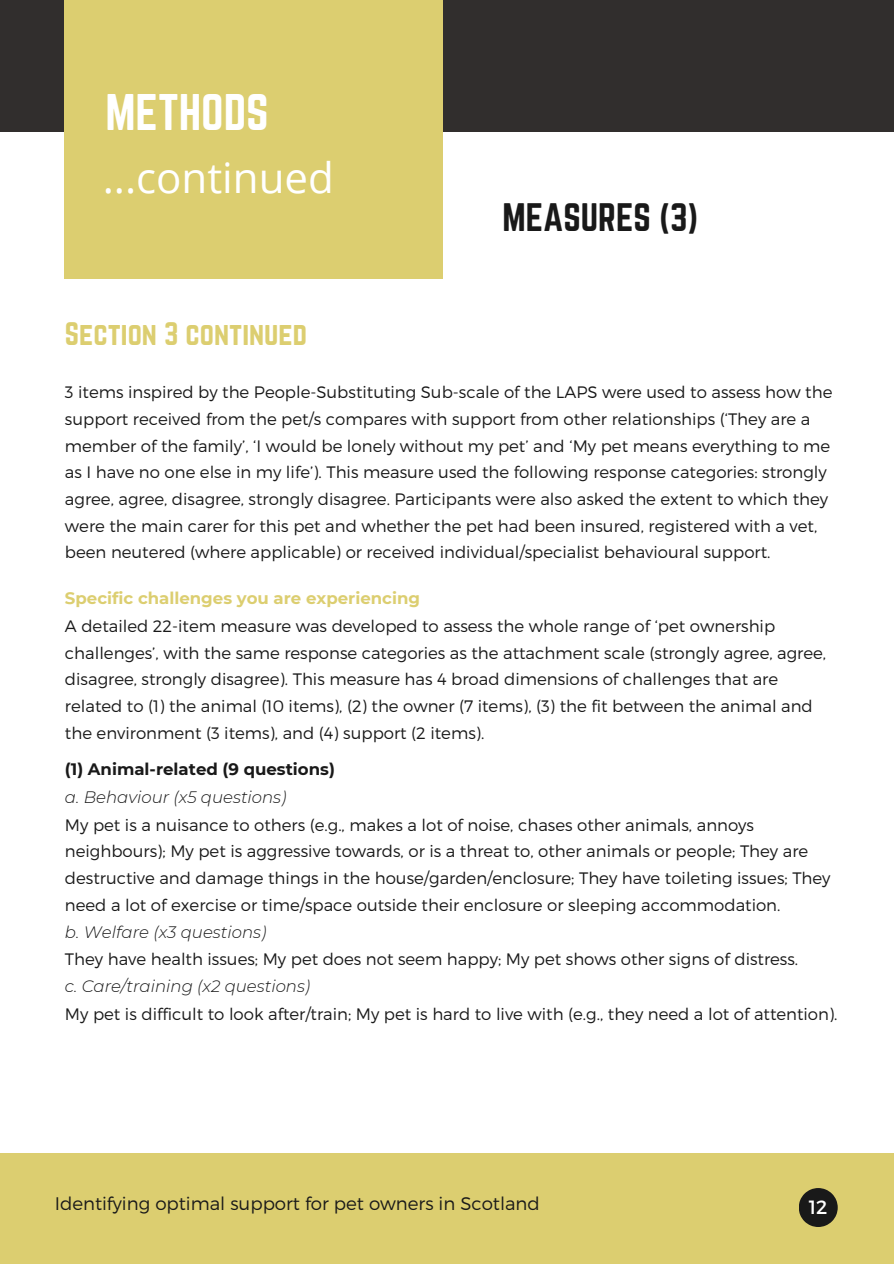
<style>
.page{position:relative;width:894px;height:1264px;background:#fff}
.page>*{position:absolute;margin:0;border:0;box-sizing:border-box;transform-origin:0 0}
.t1{font:45px "Norwester";color:#fff}
.t2{font:42px "Open Sans";color:#fff}
.t3{font:34.8px "Norwester";color:#191919}
.t4{font:28.5px "Norwester";color:#dcce70}
.t5{font:19.2px "Montserrat";color:#fff}
.t6{font:300 18.15px "Montserrat";color:#191919}
.t7{font:300 16.5px/26.7px "Montserrat";color:#191919}
.t8{font:italic 300 16.5px "Montserrat";color:#191919}
.t9{font:700 16.5px "Montserrat";color:#dcce70}
.t10{font:700 16.5px "Montserrat";color:#191919}
</style>
<div class="page">
<div style="left:0;top:1153px;width:893px;height:110px;background:#dcce70"></div>
<svg style="left:799px;top:1188px;width:38px;height:38px"></svg>
<div style="left:0;top:0;width:893px;height:132px;background:#312e2d"></div>
<div style="left:65px;top:0;width:377px;height:279px;background:#dcce70"></div>
<h1 class="t1" style="left:105px;top:85px;width:165px">METHODS</h1>
<h2 class="t2" style="left:103px;top:148px;width:232px">...continued</h2>
<h3 class="t4" style="left:65px;top:316px;width:243px">Section 3 continued</h3>
<h3 class="t3" style="left:502px;top:197px;width:197px">MEASURES (3)</h3>
<p class="t7" style="left:65px;top:378px;width:768px">3 items inspired by the People-Substituting Sub-scale of the LAPS were used to assess how the support received from the pet/s compares with support from other relationships (‘They are a member of the family’, ‘I would be lonely without my pet’ and ‘My pet means everything to me as I have no one else in my life’). This measure used the following response categories: strongly agree, agree, disagree, strongly disagree. Participants were also asked the extent to which they were the main carer for this pet and whether the pet had been insured, registered with a vet, been neutered (where applicable) or received individual/specialist behavioural support.</p>
<p class="t9" style="left:65px;top:588px;width:356px">Specific challenges you are experiencing</p>
<p class="t7" style="left:65px;top:612px;width:762px">A detailed 22-item measure was developed to assess the whole range of ‘pet ownership challenges’, with the same response categories as the attachment scale (strongly agree, agree, disagree, strongly disagree). This measure has 4 broad dimensions of challenges that are related to (1) the animal (10 items), (2) the owner (7 items), (3) the fit between the animal and the environment (3 items), and (4) support (2 items).</p>
<p class="t10" style="left:65px;top:759px;width:271px">(1) Animal-related (9 questions)</p>
<p class="t8" style="left:65px;top:787px;width:223px">a. Behaviour (x5 questions)</p>
<p class="t7" style="left:65px;top:810px;width:766px">My pet is a nuisance to others (e.g., makes a lot of noise, chases other animals, annoys neighbours); My pet is aggressive towards, or is a threat to, other animals or people; They are destructive and damage things in the house/garden/enclosure; They have toileting issues; They need a lot of exercise or time/space outside their enclosure or sleeping accommodation.</p>
<p class="t8" style="left:65px;top:921px;width:203px">b. Welfare (x3 questions)</p>
<p class="t7" style="left:65px;top:945px;width:734px">They have health issues; My pet does not seem happy; My pet shows other signs of distress.</p>
<p class="t8" style="left:65px;top:976px;width:247px">c. Care/training (x2 questions)</p>
<p class="t7" style="left:65px;top:999px;width:773px">My pet is difficult to look after/train; My pet is hard to live with (e.g., they need a lot of attention).</p>
<p class="t6" style="left:55px;top:1191px;width:486px">Identifying optimal support for pet owners in Scotland</p>
<p class="t5" style="left:808px;top:1194px;width:20px">12</p>
</div>
